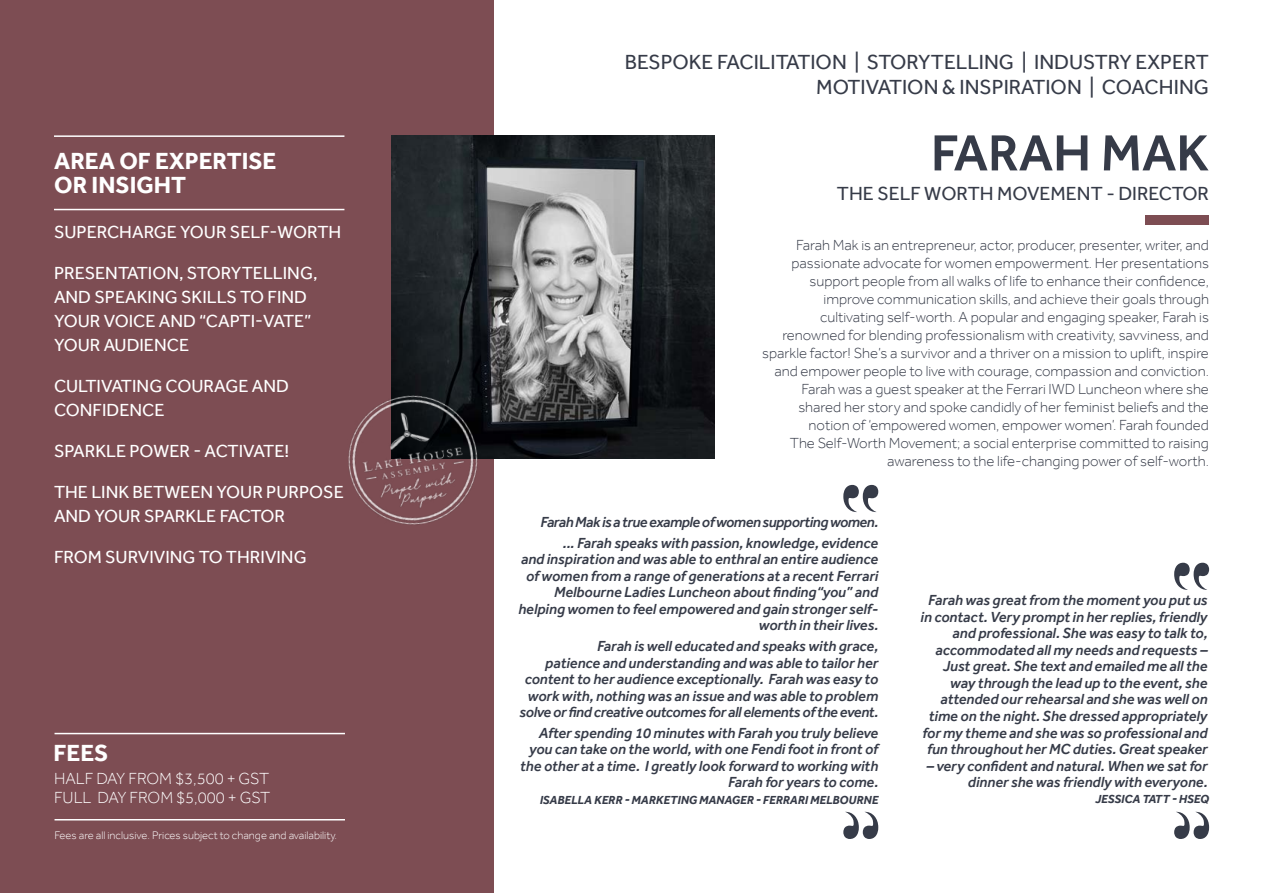
<style>
.page{position:relative;width:1263px;height:893px;background:#fff}
.page>*{position:absolute;margin:0;border:0;box-sizing:border-box;transform-origin:0 0}
.t1{font:500 52.5px "Effra";color:#363b48}
.t2{font:700 24px/24px "Effra";color:#fff}
.t3{font:21px/25.2px "Effra";color:#363b48;text-align:right}
.t4{font:19.5px "Effra";color:#363b48}
.t5{font:18px/24px "Effra";color:#fff}
.t6{font:300 16.5px/19.5px "Effra";color:#fff}
.t7{font:italic 500 15px/16.5px "Effra";color:#363b48;text-align:right}
.t8{font:300 15px/18px "Effra";color:#363b48;text-align:right}
.t9{font:italic 500 15px/20.7px "Effra";letter-spacing:-.03em;color:#363b48;text-align:right}
.t10{font:italic 700 12px "Effra";color:#363b48}
.t11{font:300 11.25px "Effra";color:#fff}
</style>
<div class="page">
<div style="left:0;top:0;width:493px;height:893px;background:#7d4d53"></div>
<img style="left:391px;top:135px;width:323px;height:323px">
<div style="left:1145px;top:215px;width:64px;height:10px;background:#7d4d53"></div>
<hr style="left:54px;top:209px;width:290px;height:1px;background:#fff">
<hr style="left:54px;top:135px;width:290px;height:2px;background:#fff">
<img style="left:348px;top:375px;width:153px;height:174px">
<hr style="left:55px;top:733px;width:290px;height:1px;background:#fff">
<hr style="left:55px;top:819px;width:290px;height:1px;background:#fff">
<svg style="left:843px;top:485px;width:35px;height:27px"></svg>
<svg style="left:843px;top:812px;width:35px;height:27px"></svg>
<svg style="left:1174px;top:812px;width:35px;height:27px"></svg>
<svg style="left:1174px;top:563px;width:35px;height:27px"></svg>
<h2 class="t2" style="left:54px;top:149px;width:224px">AREA OF EXPERTISE<br>OR INSIGHT</h2>
<p class="t5" style="left:54px;top:219px;width:289px">SUPERCHARGE YOUR SELF-WORTH</p>
<p class="t5" style="left:54px;top:260px;width:265px">PRESENTATION, STORYTELLING,<br>AND SPEAKING SKILLS TO FIND<br>YOUR VOICE AND “CAPTI-VATE”<br>YOUR AUDIENCE</p>
<p class="t5" style="left:54px;top:373px;width:236px">CULTIVATING COURAGE AND<br>CONFIDENCE</p>
<p class="t5" style="left:54px;top:438px;width:237px">SPARKLE POWER - ACTIVATE!</p>
<p class="t5" style="left:54px;top:479px;width:291px">THE LINK BETWEEN YOUR PURPOSE<br>AND YOUR SPARKLE FACTOR</p>
<p class="t5" style="left:54px;top:544px;width:254px">FROM SURVIVING TO THRIVING</p>
<h2 class="t2" style="left:54px;top:741px;width:56px">FEES</h2>
<p class="t6" style="left:54px;top:768px;width:218px">HALF DAY FROM $3,500 + GST<br>FULL DAY FROM $5,000 + GST</p>
<p class="t11" style="left:55px;top:828px;width:284px">Fees are all inclusive. Prices subject to change and availability.</p>
<h3 class="t3" style="left:625px;top:49px;width:586px">BESPOKE FACILITATION | STORYTELLING | INDUSTRY EXPERT<br>MOTIVATION &amp; INSPIRATION | COACHING</h3>
<h1 class="t1" style="left:931px;top:122px;width:280px">FARAH MAK</h1>
<h3 class="t4" style="left:837px;top:181px;width:374px">THE SELF WORTH MOVEMENT - DIRECTOR</h3>
<p class="t8" style="left:762px;top:236px;width:448px">Farah Mak is an entrepreneur, actor, producer, presenter, writer, and passionate advocate for women empowerment. Her presentations support people from all walks of life to enhance their confidence, improve communication skills, and achieve their goals through cultivating self-worth. A popular and engaging speaker, Farah is renowned for blending professionalism with creativity, savviness, and sparkle factor! She’s a survivor and a thriver on a mission to uplift, inspire and empower people to live with courage, compassion and conviction.<br>Farah was a guest speaker at the Ferrari IWD Luncheon where she shared her story and spoke candidly of her feminist beliefs and the notion of ‘empowered women, empower women’. Farah founded<br>The Self-Worth Movement; a social enterprise committed to raising awareness to the life-changing power of self-worth.</p>
<p class="t9" style="left:541px;top:512px;width:339px">Farah Mak is a true example of women supporting women. ... Farah speaks with passion, knowledge, evidence</p>
<p class="t7" style="left:518px;top:551px;width:361px">and inspiration and was able to enthral an entire audience of women from a range of generations at a recent Ferrari Melbourne Ladies Luncheon about finding“you” and helping women to feel empowered and gain stronger self&shy;worth in their lives.</p>
<p class="t7" style="left:520px;top:638px;width:360px">Farah is well educated and speaks with grace,<br>patience and understanding and was able to tailor her content to her audience exceptionally. Farah was easy to work with, nothing was an issue and was able to problem solve or find creative outcomes for all elements of the event.</p>
<p class="t7" style="left:520px;top:724px;width:360px">After spending 10 minutes with Farah you truly believe you can take on the world, with one Fendi foot in front of the other at a time. I greatly look forward to working with Farah for years to come.</p>
<p class="t10" style="left:540px;top:792px;width:340px">ISABELLA KERR - MARKETING MANAGER - FERRARI MELBOURNE</p>
<p class="t7" style="left:920px;top:592px;width:288px">Farah was great from the moment you put us in contact. Very prompt in her replies, friendly and professional. She was easy to talk to, accommodated all my needs and requests – Just great. She text and emailed me all the way through the lead up to the event, she attended our rehearsal and she was well on time on the night. She dressed appropriately for my theme and she was so professional and fun throughout her MC duties. Great speaker</p>
<p class="t7" style="left:926px;top:757px;width:283px">– very confident and natural. When we sat for dinner she was friendly with everyone.</p>
<p class="t10" style="left:1095px;top:792px;width:116px">JESSICA TATT - HSEQ</p>
</div>
